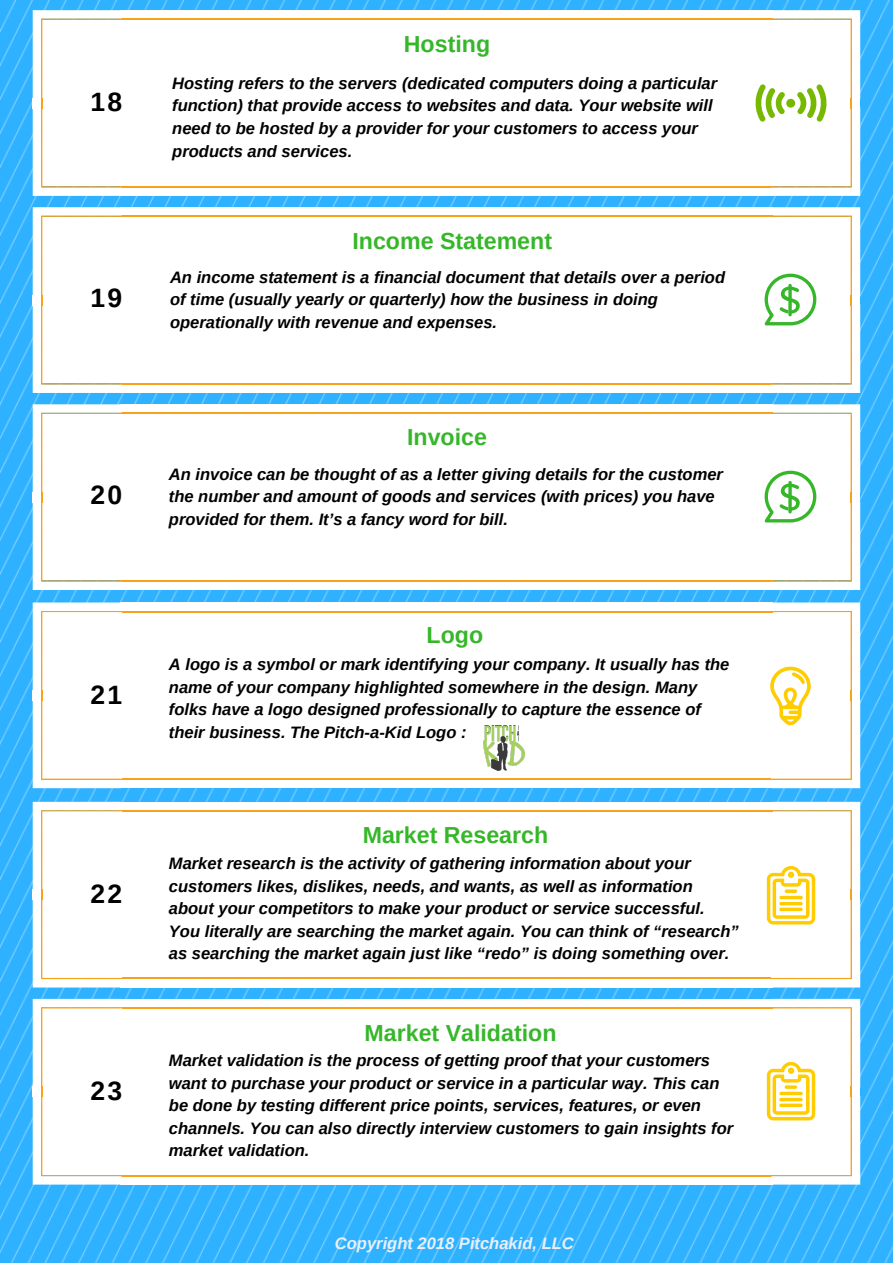
<style>
.page{position:relative;width:893px;height:1263px;background:#fff}
.page>*{position:absolute;margin:0;border:0;box-sizing:border-box;transform-origin:0 0}
.t1{font:700 26.55px "Arimo";letter-spacing:.09em;color:#000}
.t2{font:700 23.25px "Arimo";color:#35b729}
.t3{font:italic 700 16.5px/22.5px "Arimo";color:#000}
.t4{font:italic 700 16.5px "Arimo";color:#eceff8}
</style>
<div class="page">
<img style="left:0;top:0;width:893px;height:1263px">
<div style="left:120px;top:295px;width:653px;height:11px;background:#fff"></div>
<div style="left:120px;top:304px;width:653px;height:79px;background:#fff"></div>
<div style="left:120px;top:384px;width:653px;height:9px;background:#fff"></div>
<hr style="left:120px;top:383px;width:653px;height:1px;background:#f8a11a">
<div style="left:120px;top:217px;width:653px;height:79px;background:#fff"></div>
<div style="left:120px;top:207px;width:653px;height:9px;background:#fff"></div>
<hr style="left:120px;top:216px;width:653px;height:1px;background:#f8a11a">
<svg style="left:33px;top:207px;width:88px;height:186px"></svg>
<svg style="left:765px;top:207px;width:95px;height:186px"></svg>
<div style="left:120px;top:492px;width:653px;height:11px;background:#fff"></div>
<div style="left:120px;top:501px;width:653px;height:79px;background:#fff"></div>
<div style="left:120px;top:581px;width:653px;height:9px;background:#fff"></div>
<hr style="left:120px;top:580px;width:653px;height:1px;background:#f8a11a">
<div style="left:120px;top:414px;width:653px;height:79px;background:#fff"></div>
<div style="left:120px;top:404px;width:653px;height:9px;background:#fff"></div>
<hr style="left:120px;top:413px;width:653px;height:1px;background:#f8a11a">
<svg style="left:33px;top:404px;width:88px;height:186px"></svg>
<svg style="left:765px;top:404px;width:95px;height:186px"></svg>
<div style="left:120px;top:690px;width:653px;height:11px;background:#fff"></div>
<div style="left:120px;top:700px;width:653px;height:79px;background:#fff"></div>
<div style="left:120px;top:780px;width:653px;height:8px;background:#fff"></div>
<hr style="left:120px;top:779px;width:653px;height:1px;background:#f8a11a">
<div style="left:120px;top:612px;width:653px;height:79px;background:#fff"></div>
<div style="left:120px;top:602px;width:653px;height:9px;background:#fff"></div>
<hr style="left:120px;top:611px;width:653px;height:1px;background:#f8a11a">
<svg style="left:33px;top:602px;width:88px;height:186px"></svg>
<div style="left:120px;top:889px;width:653px;height:11px;background:#fff"></div>
<div style="left:120px;top:899px;width:653px;height:79px;background:#fff"></div>
<div style="left:120px;top:979px;width:653px;height:8px;background:#fff"></div>
<hr style="left:120px;top:978px;width:653px;height:1px;background:#f8a11a">
<div style="left:120px;top:811px;width:653px;height:79px;background:#fff"></div>
<div style="left:120px;top:802px;width:653px;height:8px;background:#fff"></div>
<hr style="left:120px;top:810px;width:653px;height:1px;background:#f8a11a">
<svg style="left:33px;top:802px;width:88px;height:185px"></svg>
<div style="left:120px;top:1086px;width:653px;height:11px;background:#fff"></div>
<div style="left:120px;top:1096px;width:653px;height:79px;background:#fff"></div>
<div style="left:120px;top:1176px;width:653px;height:8px;background:#fff"></div>
<hr style="left:120px;top:1175px;width:653px;height:1px;background:#f8a11a">
<div style="left:120px;top:1008px;width:653px;height:79px;background:#fff"></div>
<div style="left:120px;top:999px;width:653px;height:8px;background:#fff"></div>
<hr style="left:120px;top:1007px;width:653px;height:1px;background:#f8a11a">
<svg style="left:33px;top:999px;width:88px;height:185px"></svg>
<div style="left:120px;top:98px;width:653px;height:10px;background:#fff"></div>
<div style="left:120px;top:107px;width:653px;height:79px;background:#fff"></div>
<div style="left:120px;top:187px;width:653px;height:9px;background:#fff"></div>
<hr style="left:120px;top:186px;width:653px;height:1px;background:#f8a11a">
<div style="left:120px;top:20px;width:653px;height:79px;background:#fff"></div>
<div style="left:120px;top:10px;width:653px;height:9px;background:#fff"></div>
<hr style="left:120px;top:19px;width:653px;height:1px;background:#f8a11a">
<svg style="left:33px;top:10px;width:88px;height:186px"></svg>
<svg style="left:756px;top:10px;width:104px;height:186px"></svg>
<svg style="left:770px;top:602px;width:90px;height:186px"></svg>
<svg style="left:767px;top:802px;width:93px;height:185px"></svg>
<svg style="left:785px;top:889px;width:12px;height:4px"></svg>
<hr style="left:779px;top:896px;width:24px;height:3px;background:#fc0;border-radius:2px">
<hr style="left:779px;top:902px;width:24px;height:3px;background:#fc0;border-radius:2px">
<hr style="left:779px;top:908px;width:24px;height:3px;background:#fc0;border-radius:2px">
<svg style="left:767px;top:999px;width:93px;height:185px"></svg>
<svg style="left:785px;top:1085px;width:12px;height:4px"></svg>
<hr style="left:779px;top:1092px;width:24px;height:3px;background:#fc0;border-radius:2px">
<hr style="left:779px;top:1098px;width:24px;height:3px;background:#fc0;border-radius:2px">
<svg style="left:779px;top:1103px;width:24px;height:4px"></svg>
<img style="left:483px;top:725px;width:42px;height:45px">
<h1 class="t1" style="left:90px;top:87px;width:33px">18</h1>
<h1 class="t1" style="left:90px;top:283px;width:33px">19</h1>
<h1 class="t1" style="left:90px;top:480px;width:33px">20</h1>
<h1 class="t1" style="left:90px;top:680px;width:33px">21</h1>
<h1 class="t1" style="left:90px;top:879px;width:33px">22</h1>
<h1 class="t1" style="left:90px;top:1076px;width:33px">23</h1>
<h2 class="t2" style="left:404px;top:31px;width:88px">Hosting</h2>
<p class="t3" style="left:172px;top:72px;width:546px">Hosting refers to the servers (dedicated computers doing a particular function) that provide access to websites and data. Your website will need to be hosted by a provider for your customers to access your products and services.</p>
<h2 class="t2" style="left:352px;top:228px;width:201px">Income Statement</h2>
<p class="t3" style="left:170px;top:266px;width:557px">An income statement is a financial document that details over a period of time (usually yearly or quarterly) how the business in doing operationally with revenue and expenses.</p>
<h2 class="t2" style="left:407px;top:424px;width:81px">Invoice</h2>
<p class="t3" style="left:169px;top:463px;width:556px">An invoice can be thought of as a letter giving details for the customer the number and amount of goods and services (with prices) you have provided for them. It’s a fancy word for bill.</p>
<h2 class="t2" style="left:427px;top:622px;width:58px">Logo</h2>
<p class="t3" style="left:169px;top:653px;width:562px">A logo is a symbol or mark identifying your company. It usually has the name of your company highlighted somewhere in the design. Many folks have a logo designed professionally to capture the essence of their business. The Pitch-a-Kid Logo :</p>
<h2 class="t2" style="left:363px;top:822px;width:187px">Market Research</h2>
<p class="t3" style="left:169px;top:852px;width:571px">Market research is the activity of gathering information about your customers likes, dislikes, needs, and wants, as well as information about your competitors to make your product or service successful.<br>You literally are searching the market again. You can think of “research” as searching the market again just like “redo” is doing something over.</p>
<h2 class="t2" style="left:365px;top:1019px;width:193px">Market Validation</h2>
<p class="t3" style="left:169px;top:1049px;width:566px">Market validation is the process of getting proof that your customers want to purchase your product or service in a particular way. This can be done by testing different price points, services, features, or even channels. You can also directly interview customers to gain insights for market validation.</p>
<p class="t4" style="left:335px;top:1234px;width:240px">Copyright 2018 Pitchakid, LLC</p>
</div>
